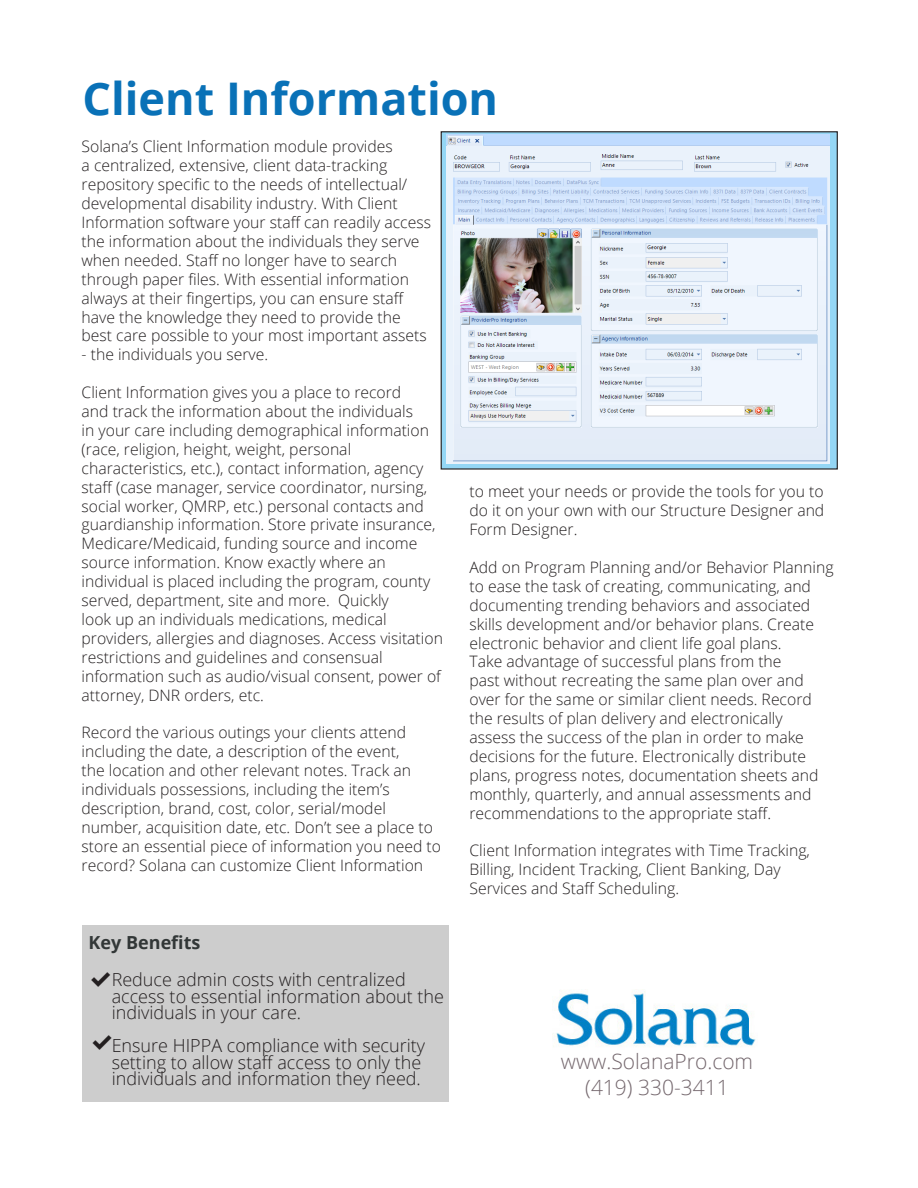
<style>
.page{position:relative;width:918px;height:1188px;background:#fff}
.page>*{position:absolute;margin:0;border:0;box-sizing:border-box;transform-origin:0 0}
.t1{font:700 45px "Open Sans";color:#0971b7}
.t2{font:300 21px/25.2px "Open Sans";color:#74676d;text-align:center}
.t3{font:300 18px/16.5px "Open Sans";color:#231f20}
.t4{font:700 18px "Open Sans";color:#323737}
.t5{font:300 15.75px/18.9px "Open Sans";color:#231f20}
</style>
<div class="page">
<div style="left:82px;top:925px;width:367px;height:176px;background:#cdcdcd"></div>
<img style="left:552px;top:989px;width:204px;height:58px">
<svg style="left:441px;top:131px;width:397px;height:339px;background:#8db9d0"></svg>
<img style="left:447px;top:134px;width:382px;height:329px">
<p class="t1" style="left:83px;top:67px;width:417px">Client Information</p>
<p class="t5" style="left:82px;top:137px;width:351px">Solana’s Client Information module provides<br>a centralized, extensive, client data-tracking repository specific to the needs of intellectual/ developmental disability industry. With Client Information software your staff can readily access the information about the individuals they serve when needed. Staff no longer have to search through paper files. With essential information always at their fingertips, you can ensure staff have the knowledge they need to provide the best care possible to your most important assets</p>
<p class="t5" style="left:82px;top:345px;width:188px">- the individuals you serve.</p>
<p class="t5" style="left:82px;top:383px;width:363px">Client Information gives you a place to record<br>and track the information about the individuals<br>in your care including demographical information (race, religion, height, weight, personal characteristics, etc.), contact information, agency staff (case manager, service coordinator, nursing, social worker, QMRP, etc.) personal contacts and guardianship information. Store private insurance, Medicare/Medicaid, funding source and income source information. Know exactly where an individual is placed including the program, county served, department, site and more. Quickly<br>look up an individuals medications, medical providers, allergies and diagnoses. Access visitation restrictions and guidelines and consensual information such as audio/visual consent, power of attorney, DNR orders, etc.</p>
<p class="t5" style="left:82px;top:723px;width:361px">Record the various outings your clients attend including the date, a description of the event,<br>the location and other relevant notes. Track an individuals possessions, including the item’s description, brand, cost, color, serial/model number, acquisition date, etc. Don’t see a place to store an essential piece of information you need to record? Solana can customize Client Information</p>
<p class="t5" style="left:470px;top:482px;width:356px;text-align:justify">to meet your needs or provide the tools for you to do it on your own with our Structure Designer and Form Designer.</p>
<p class="t5" style="left:470px;top:557px;width:366px">Add on Program Planning and/or Behavior Planning to ease the task of creating, communicating, and documenting trending behaviors and associated skills development and/or behavior plans. Create electronic behavior and client life goal plans.<br>Take advantage of successful plans from the<br>past without recreating the same plan over and over for the same or similar client needs. Record the results of plan delivery and electronically<br>assess the success of the plan in order to make decisions for the future. Electronically distribute plans, progress notes, documentation sheets and monthly, quarterly, and annual assessments and recommendations to the appropriate staff.</p>
<p class="t5" style="left:470px;top:841px;width:342px">Client Information integrates with Time Tracking,<br>Billing, Incident Tracking, Client Banking, Day<br>Services and Staff Scheduling.</p>
<p class="t4" style="left:89px;top:929px;width:113px">Key Benefits</p>
<p class="t3" style="left:112px;top:971px;width:334px;text-indent:-23px">✔Reduce admin costs with centralized access to essential information about the individuals in your care.</p>
<p class="t3" style="left:112px;top:1037px;width:315px">Ensure HIPPA compliance with security setting to allow staff access to only the individuals and information they need.</p>
<p class="t2" style="left:561px;top:1049px;width:194px">www.SolanaPro.com (419) 330-3411</p>
</div>
